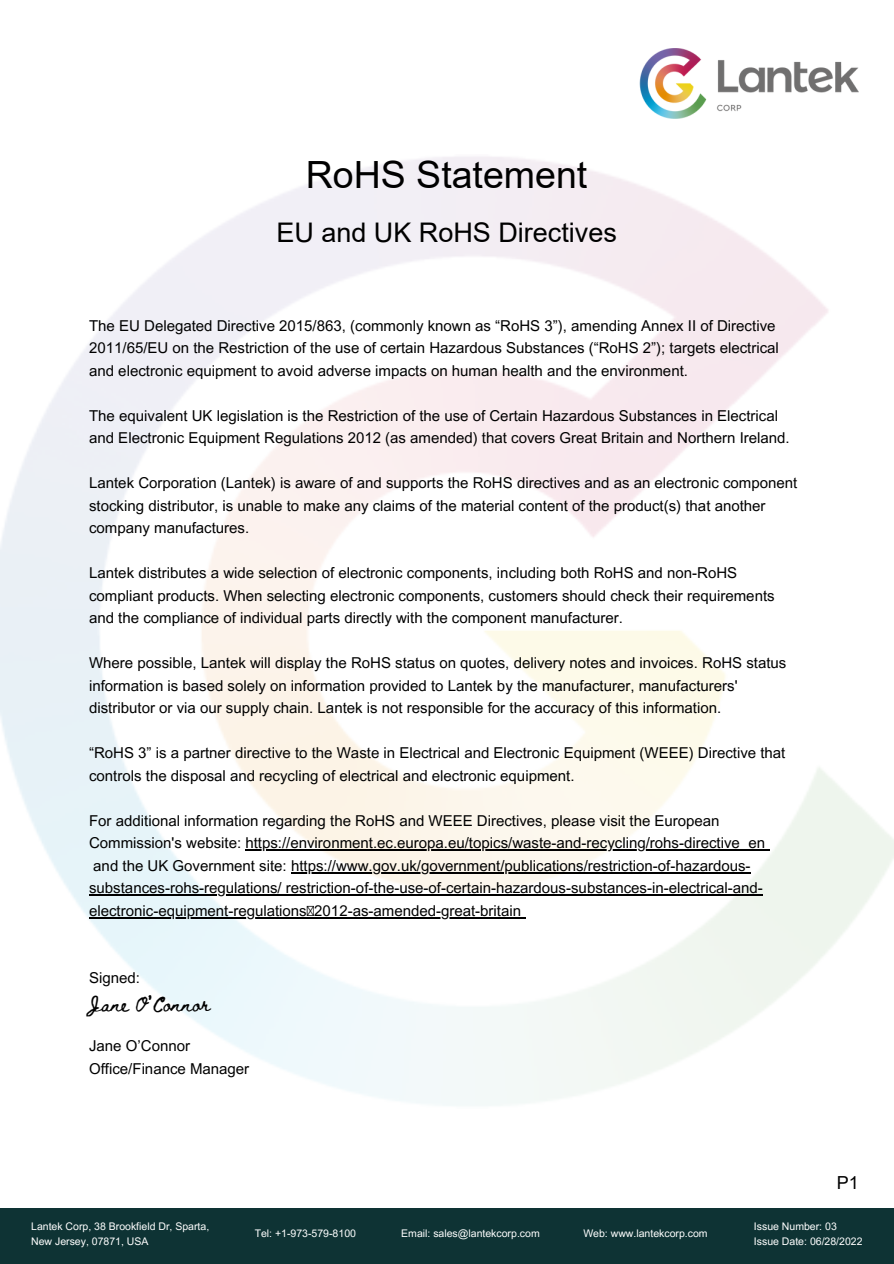
<style>
.page{position:relative;width:894px;height:1264px;background:#fff}
.page>*{position:absolute;margin:0;border:0;box-sizing:border-box;transform-origin:0 0}
.t1{font:37.5px "Arial";color:#000}
.t2{font:27px "Arial";color:#000}
.t3{font:18px "Arial";color:#000}
.t4{font:15px/22.5px "Arial MT Pro";color:#000}
.t5{font:15px/27px "Beth Ellen";color:#000}
.t6{font:10.5px/14.7px "Arial MT Pro";color:#fff}
.s1{font-family:"Arial MT Pro"}
</style>
<div class="page">
<img style="left:0;top:156px;width:893px;height:950px">
<hr style="left:245px;top:849px;width:519px;height:1px;background:#000">
<hr style="left:291px;top:872px;width:459px;height:1px;background:#000">
<hr style="left:89px;top:894px;width:673px;height:1px;background:#000">
<hr style="left:89px;top:917px;width:432px;height:1px;background:#000">
<img style="left:639px;top:49px;width:219px;height:69px">
<div style="left:0;top:1207px;width:893px;height:56px;background:#0e3334"></div>
<p class="t1" style="left:306px;top:154px;width:283px">RoHS Statement</p>
<p class="t2" style="left:276px;top:217px;width:342px">EU and UK RoHS Directives</p>
<p class="t4" style="left:89px;top:316px;width:691px">The EU Delegated Directive 2015/863, (commonly known as “RoHS 3”), amending Annex II of Directive<br>2011/65/EU on the Restriction of the use of certain Hazardous Substances (“RoHS 2”); targets electrical and electronic equipment to avoid adverse impacts on human health and the environment.</p>
<p class="t4" style="left:89px;top:406px;width:702px">The equivalent UK legislation is the Restriction of the use of Certain Hazardous Substances in Electrical and Electronic Equipment Regulations 2012 (as amended) that covers Great Britain and Northern Ireland.</p>
<h1 class="t4" style="left:89px;top:473px;width:709px">Lantek Corporation (Lantek) is aware of and supports the RoHS directives and as an electronic component stocking distributor, is unable to make any claims of the material content of the product(s) that another company manufactures.</h1>
<h2 class="t4" style="left:89px;top:563px;width:686px">Lantek distributes a wide selection of electronic components, including both RoHS and non-RoHS compliant products. When selecting electronic components, customers should check their requirements and the compliance of individual parts directly with the component manufacturer.</h2>
<h4 class="t4" style="left:89px;top:653px;width:698px">Where possible, Lantek will display the RoHS status on quotes, delivery notes and invoices. RoHS status information is based solely on information provided to Lantek by the manufacturer, manufacturers' distributor or via our supply chain. Lantek is not responsible for the accuracy of this information.</h4>
<h4 class="t4" style="left:89px;top:743px;width:697px">“RoHS 3” is a partner directive to the Waste in Electrical and Electronic Equipment (WEEE) Directive that controls the disposal and recycling of electrical and electronic equipment.</h4>
<h4 class="t4" style="left:89px;top:811px;width:677px">For additional information regarding the RoHS and WEEE Directives, please visit the European<br>Commission's website: https://environment.ec.europa.eu/topics/waste-and-recycling/rohs-directive_en</h4>
<h4 class="t4" style="left:93px;top:856px;width:658px">and the UK Government site: https://www.gov.uk/government/publications/restriction-of-hazardous-</h4>
<h4 class="t4" style="left:89px;top:878px;width:675px">substances-rohs-regulations/ restriction-of-the-use-of-certain-hazardous-substances-in-electrical-and-</h4>
<h4 class="t4" style="left:89px;top:901px;width:433px">electronic-equipment-regulations 2012-as-amended-great-britain</h4>
<h4 class="t5" style="left:89px;top:964px;width:123px"><span class="s1">Signed:<br></span>Jane O’Connor</h4>
<h4 class="t4" style="left:89px;top:1036px;width:162px">Jane O’Connor<br>Office/Finance Manager</h4>
<h4 class="t6" style="left:31px;top:1220px;width:179px">Lantek Corp, 38 Brookfield Dr, Sparta,<br>New Jersey, 07871, USA</h4>
<h3 class="t6" style="left:255px;top:1226px;width:103px">Tel: +1-973-579-8100</h3>
<p class="t6" style="left:401px;top:1226px;width:140px">Email: sales@lantekcorp.com</p>
<p class="t6" style="left:583px;top:1226px;width:126px">Web: www.lantekcorp.com</p>
<p class="t3" style="left:836px;top:1172px;width:23px">P1</p>
<p class="t6" style="left:753px;top:1220px;width:110px">Issue Number: 03<br>Issue Date: 06/28/2022</p>
</div>
